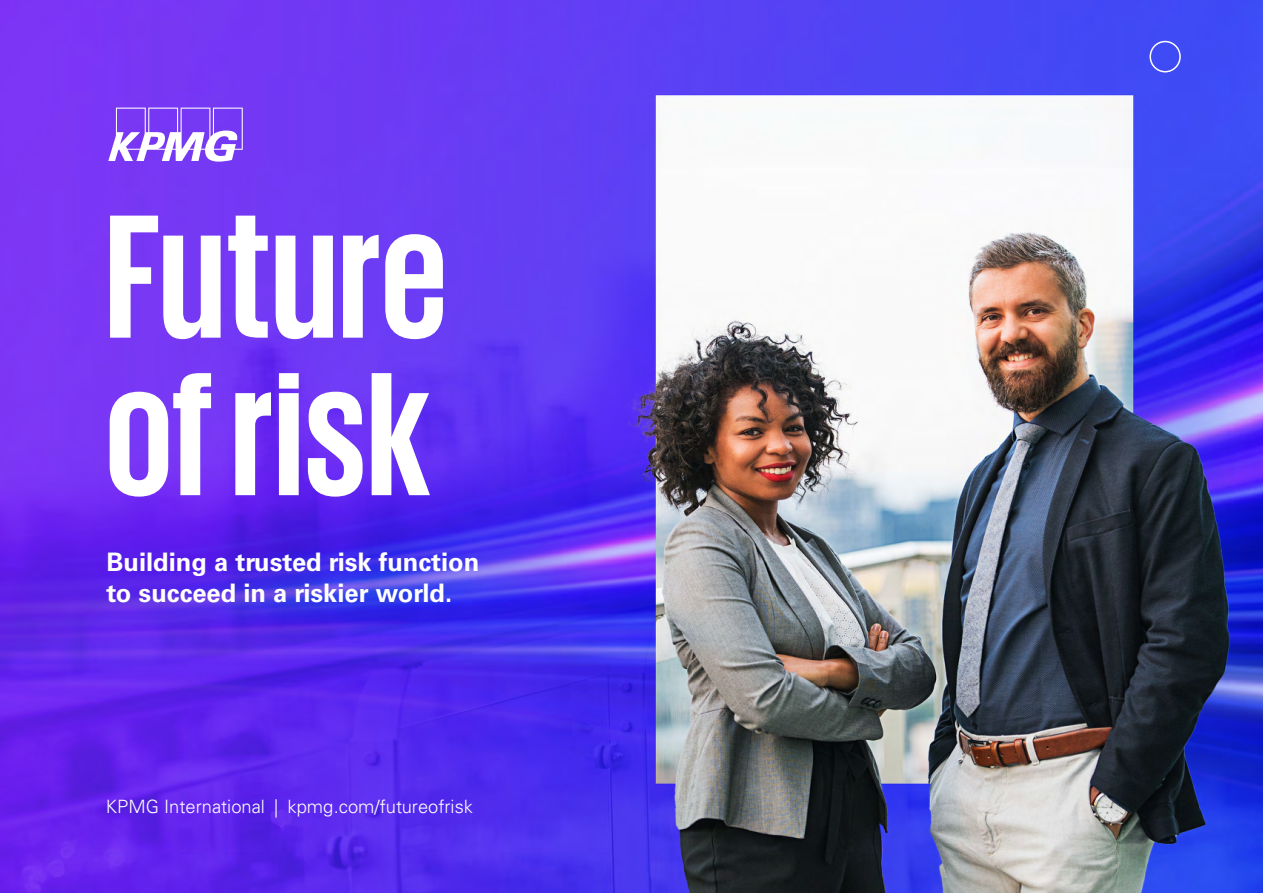
<style>
.page{position:relative;width:1263px;height:893px;background:#fff}
.page>*{position:absolute;margin:0;border:0;box-sizing:border-box;transform-origin:0 0}
.t1{font:700 180px/157.5px "KPMG";color:#fff}
.t2{font:700 25.5px/30.6px "Univers LT Std";color:#fff}
.t3{font:300 18.3px "Univers LT Std";color:#fff}
</style>
<div class="page">
<img style="left:0;top:0;width:1263px;height:893px">
<div style="left:1149px;top:41px;width:32px;height:31px;border:2px solid #fff;border-radius:50%"></div>
<svg style="left:108px;top:108px;width:135px;height:54px"></svg>
<h1 class="t1" style="left:105px;top:193px;width:344px">Future of risk</h1>
<p class="t2" style="left:106px;top:547px;width:374px">Building a trusted risk function to succeed in a riskier world.</p>
<p class="t3" style="left:106px;top:795px;width:369px">KPMG International | kpmg.com/futureofrisk</p>
</div>
